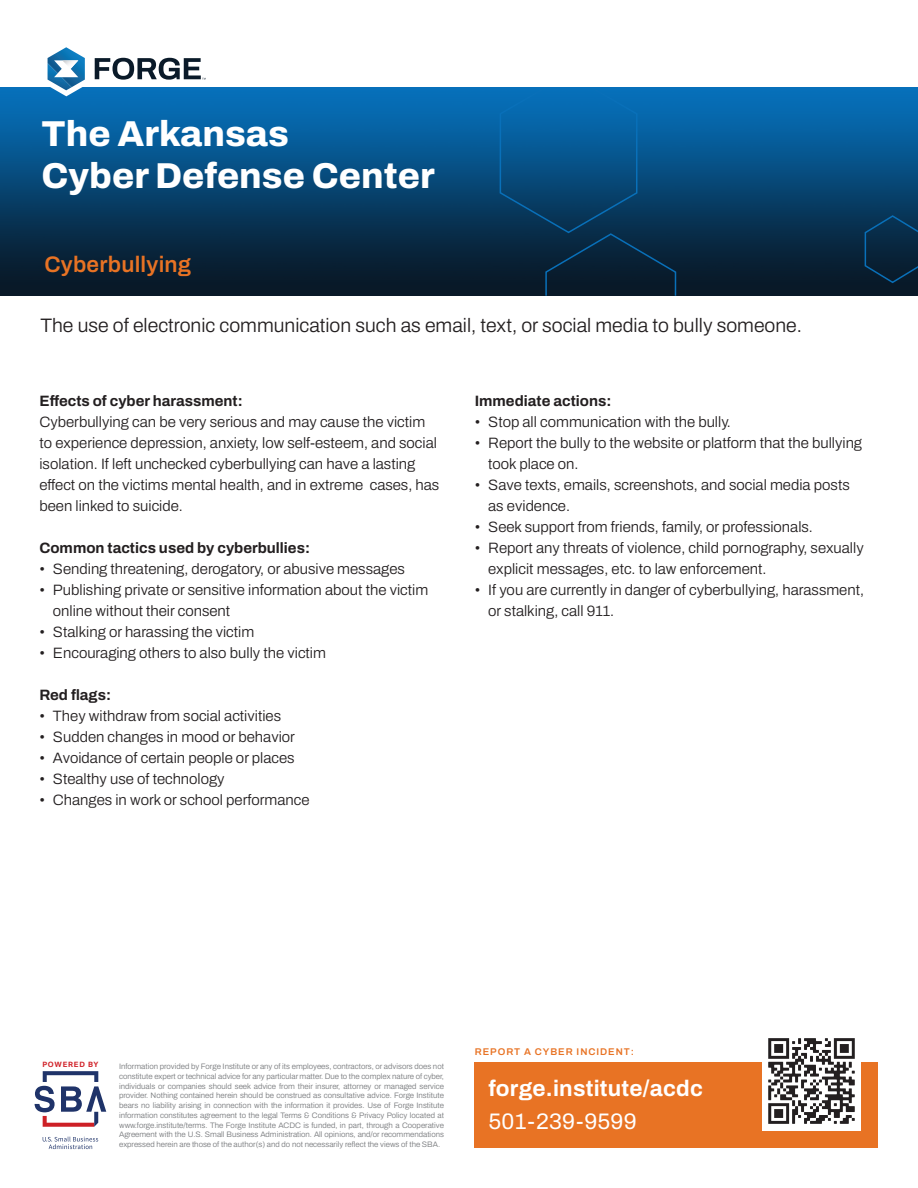
<style>
.page{position:relative;width:918px;height:1188px;background:#fff}
.page>*{position:absolute;margin:0;border:0;box-sizing:border-box;transform-origin:0 0}
.t1{font:800 36px/42px "Archivo";color:#fff}
.t2{font:700 22.5px "Archivo";letter-spacing:.01em;color:#fff}
.t3{font:600 22.5px "Archivo";letter-spacing:.01em;color:#e87324}
.t4{font:22.5px "Archivo";letter-spacing:.01em;color:#fff}
.t5{font:300 19.5px "Archivo";color:#231f20}
.t6{font:300 15px/21px "Archivo";color:#231f20}
.t7{font:700 15px "Archivo";color:#231f20}
.t8{font:600 9.75px "Archivo";letter-spacing:.1em;color:#e87324}
.t9{font:300 7.8px/9.8px "Archivo";color:#76787b;text-align:justify}
.t10{font:700 7.35px "Aktiv Grotesk";letter-spacing:.1em;color:#d1232a;scale:1.04 1}
</style>
<div class="page">
<img style="left:0;top:87px;width:918px;height:209px">
<div style="left:475px;top:1062px;width:403px;height:86px;background:#e87324"></div>
<img style="left:762px;top:1038px;width:99px;height:92px">
<svg style="left:35px;top:1071px;width:71px;height:56px"></svg>
<svg style="left:43px;top:1137px;width:55px;height:12px"></svg>
<svg style="left:42px;top:47px;width:164px;height:49px"></svg>
<svg style="left:864px;top:214px;width:54px;height:70px;background:#082a45"></svg>
<svg style="left:499px;top:87px;width:178px;height:209px;background:#074470"></svg>
<p class="t1" style="left:42px;top:113px;width:395px">The Arkansas<br>Cyber Defense Center</p>
<p class="t3" style="left:45px;top:247px;width:148px">Cyberbullying</p>
<p class="t5" style="left:40px;top:311px;width:763px">The use of electronic communication such as email, text, or social media to bully someone.</p>
<p class="t7" style="left:39px;top:389px;width:205px">Effects of cyber harassment:</p>
<p class="t6" style="left:39px;top:411px;width:401px">Cyberbullying can be very serious and may cause the victim to experience depression, anxiety, low self-esteem, and social isolation. If left unchecked cyberbullying can have a lasting effect on the victims mental health, and in extreme cases, has been linked to suicide.</p>
<p class="t7" style="left:39px;top:536px;width:272px">Common tactics used by cyberbullies:</p>
<p class="t6" style="left:39px;top:558px;width:367px">• Sending threatening, derogatory, or abusive messages</p>
<p class="t6" style="left:53px;top:579px;width:377px;text-indent:-14px">• Publishing private or sensitive information about the victim online without their consent</p>
<p class="t6" style="left:39px;top:621px;width:216px">• Stalking or harassing the victim</p>
<p class="t6" style="left:39px;top:642px;width:288px">• Encouraging others to also bully the victim</p>
<p class="t7" style="left:39px;top:683px;width:73px">Red flags:</p>
<p class="t6" style="left:39px;top:705px;width:243px">• They withdraw from social activities</p>
<p class="t6" style="left:39px;top:726px;width:257px">• Sudden changes in mood or behavior</p>
<p class="t6" style="left:39px;top:747px;width:257px">• Avoidance of certain people or places</p>
<p class="t6" style="left:39px;top:768px;width:187px">• Stealthy use of technology</p>
<p class="t6" style="left:39px;top:789px;width:272px">• Changes in work or school performance</p>
<p class="t7" style="left:475px;top:389px;width:138px">Immediate actions:</p>
<p class="t6" style="left:475px;top:411px;width:258px">• Stop all communication with the bully.</p>
<p class="t6" style="left:488px;top:432px;width:375px;text-indent:-14px">• Report the bully to the website or platform that the bullying took place on.</p>
<p class="t6" style="left:488px;top:474px;width:363px;text-indent:-14px">• Save texts, emails, screenshots, and social media posts as evidence.</p>
<p class="t6" style="left:475px;top:516px;width:340px">• Seek support from friends, family, or professionals.</p>
<p class="t6" style="left:488px;top:537px;width:377px;text-indent:-14px">• Report any threats of violence, child pornography, sexually explicit messages, etc. to law enforcement.</p>
<p class="t6" style="left:488px;top:579px;width:377px;text-indent:-14px">• If you are currently in danger of cyberbullying, harassment, or stalking, call 911.</p>
<p class="t10" style="left:42px;top:1060px;width:55px">POWERED BY</p>
<p class="t9" style="left:119px;top:1062px;width:326px">Information provided by Forge Institute or any of its employees, contractors, or advisors does not constitute expert or technical advice for any particular matter. Due to the complex nature of cyber, individuals or companies should seek advice from their insurer, attorney or managed service provider. Nothing contained herein should be construed as consultative advice. Forge Institute bears no liability arising in connection with the information it provides. Use of Forge Institute information constitutes agreement to the legal Terms &amp; Conditions &amp; Privacy Policy located at www.forge.institute/terms. The Forge Institute ACDC is funded, in part, through a Cooperative Agreement with the U.S. Small Business Administration. All opinions, and/or recommendations expressed herein are those of the author(s) and do not necessarily reflect the views of the SBA.</p>
<p class="t8" style="left:475px;top:1044px;width:161px">REPORT A CYBER INCIDENT:</p>
<p class="t2" style="left:489px;top:1072px;width:216px">forge.institute/acdc</p>
<p class="t4" style="left:489px;top:1105px;width:150px">501-239-9599</p>
</div>
